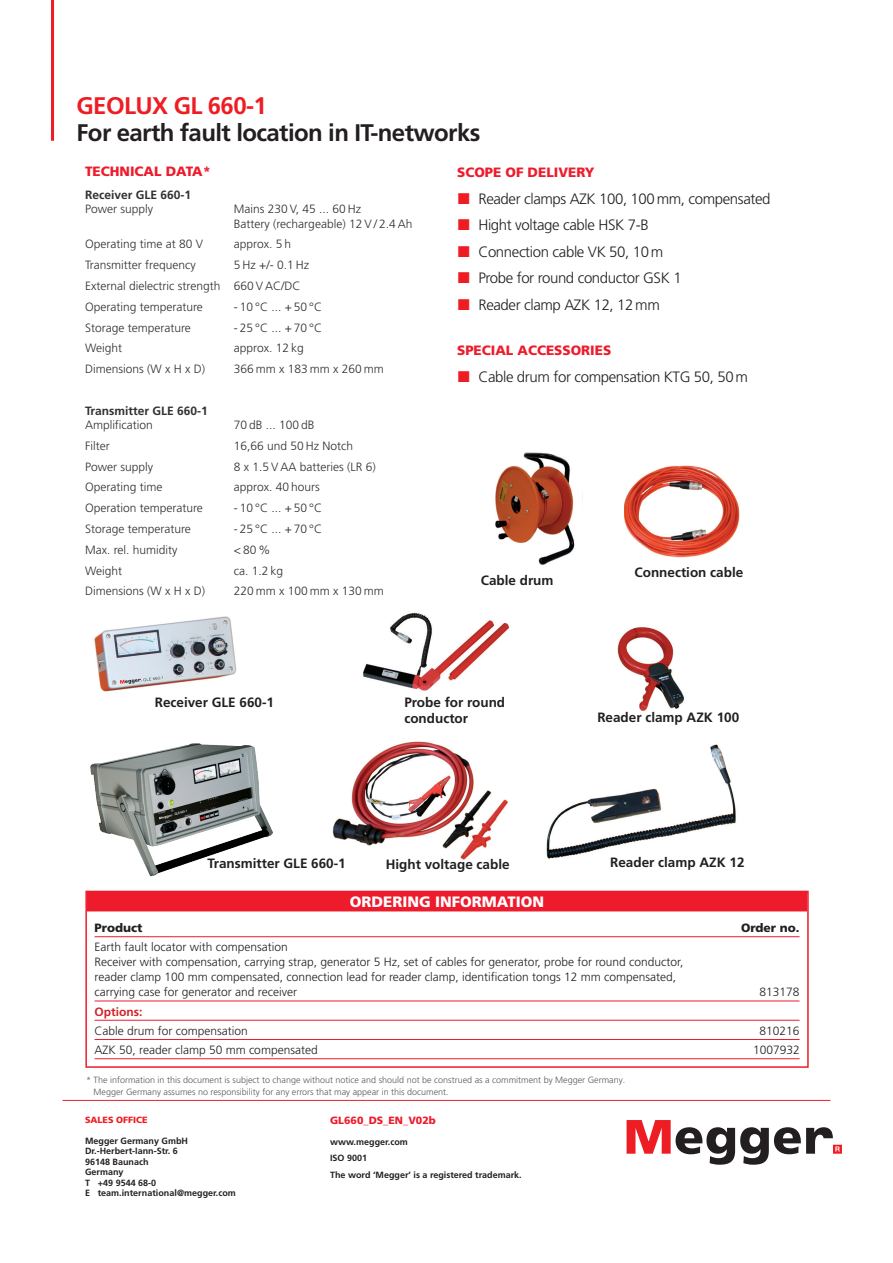
<style>
.page{position:relative;width:893px;height:1263px;background:#fff}
.page>*{position:absolute;margin:0;border:0;box-sizing:border-box;transform-origin:0 0}
.Product_Description{font:700 24px "Frutiger LT Pro";letter-spacing:-.025em;color:#231f20}
.Product_Name{font:700 24px "Frutiger LT Pro";letter-spacing:-.025em;color:#ee1d23}
.t1{font:300 15px "Frutiger LT Pro";letter-spacing:-.025em;color:#231f20}
.Ordering_Information{font:900 15px "Frutiger LT Pro";color:#fff}
.t2{font:700 13.5px "Frutiger LT Pro";color:#231f20}
.t3{font:900 13.5px "Frutiger LT Pro";color:#ee1b2c}
.Item__Qty__Cat__No{font:300 12px/15px "Frutiger LT Pro";color:#231f20}
.Speciicaitons_Body{font:300 12px/14.4px "Frutiger LT Pro";color:#312f30}
.SpecifitcationsHead{font:300 12px "Frutiger LT Pro";color:#312f30}
.SpecifitcationsHead-2{font:700 12px/14.4px "Frutiger LT Pro";color:#312f30}
.Speciicaitons_Body-2{font:700 12px/14.4px "Frutiger LT Pro";color:#312f30}
.Item__Qty__Cat__No-2{font:900 12px "Frutiger LT Pro";color:#231f20}
.Item__Qty__Cat__No-3{font:700 12px "Frutiger LT Pro";color:#d1232a}
.Version_Code{font:900 10.5px "Frutiger LT Pro";color:#ee1b2c}
.Technische_Änderung{font:300 9px "Frutiger LT Pro";color:#57585a}
.Abbinder_-_Adressen{font:700 9px/16.5px "Frutiger LT Pro";color:#231f20}
.Abbinder_-_Adressen-2{font:900 9px "Frutiger LT Pro";color:#ee1d23}
.s1{font-weight:300}
</style>
<div class="page">
<hr style="left:51px;top:0;width:3px;height:141px;background:#ee1d23">
<img style="left:617px;top:627px;width:67px;height:84px">
<img style="left:363px;top:612px;width:147px;height:79px">
<img style="left:624px;top:465px;width:116px;height:93px">
<img style="left:332px;top:741px;width:176px;height:119px">
<hr style="left:63px;top:1100px;width:767px;height:1px;background:#ee1b2c">
<svg style="left:627px;top:1120px;width:215px;height:45px"></svg>
<div style="left:87px;top:892px;width:720px;height:19px;background:#ee1b2c"></div>
<hr style="left:95px;top:936px;width:704px;height:1px;background:#ee1b2c">
<hr style="left:95px;top:1000px;width:704px;height:1px;background:#ee1b2c">
<hr style="left:95px;top:1020px;width:704px;height:1px;background:#ee1b2c">
<hr style="left:95px;top:1039px;width:704px;height:1px;background:#ee1b2c">
<hr style="left:95px;top:1058px;width:704px;height:1px;background:#ee1b2c">
<div style="left:85px;top:891px;width:724px;height:177px;border:2px solid #ee1b2c"></div>
<img style="left:90px;top:743px;width:183px;height:134px">
<img style="left:495px;top:452px;width:88px;height:112px">
<img style="left:94px;top:616px;width:143px;height:76px">
<img style="left:546px;top:744px;width:190px;height:115px">
<p class="Product_Name" style="left:77px;top:91px;width:192px">GEOLUX GL 660-1</p>
<p class="Product_Description" style="left:77px;top:118px;width:405px">For earth fault location in IT-networks</p>
<h5 class="t3" style="left:85px;top:163px;width:128px">TECHNICAL DATA*</h5>
<p class="Speciicaitons_Body-2" style="left:85px;top:187px;width:108px">Receiver GLE 660-1<br><span class="s1">Power supply</span></p>
<p class="Speciicaitons_Body" style="left:234px;top:202px;width:180px">Mains 230 V, 45 ... 60 Hz<br>Battery (rechargeable) 12 V / 2.4 Ah</p>
<p class="Speciicaitons_Body" style="left:85px;top:237px;width:120px">Operating time at 80 V</p>
<p class="Speciicaitons_Body" style="left:234px;top:237px;width:59px">approx. 5 h</p>
<p class="Speciicaitons_Body" style="left:85px;top:258px;width:112px">Transmitter frequency</p>
<p class="Speciicaitons_Body" style="left:234px;top:258px;width:77px">5 Hz +/- 0.1 Hz</p>
<p class="Speciicaitons_Body" style="left:85px;top:279px;width:217px">External dielectric strength 660 V AC/DC</p>
<p class="Speciicaitons_Body" style="left:85px;top:299px;width:119px">Operating temperature</p>
<p class="Speciicaitons_Body" style="left:234px;top:299px;width:90px">- 10 °C ... + 50 °C</p>
<p class="Speciicaitons_Body" style="left:85px;top:320px;width:107px">Storage temperature</p>
<p class="Speciicaitons_Body" style="left:234px;top:320px;width:90px">- 25 °C ... + 70 °C</p>
<p class="Speciicaitons_Body" style="left:85px;top:341px;width:39px">Weight</p>
<p class="Speciicaitons_Body" style="left:234px;top:341px;width:71px">approx. 12 kg</p>
<p class="Speciicaitons_Body" style="left:85px;top:362px;width:122px">Dimensions (W x H x D)</p>
<p class="Speciicaitons_Body" style="left:234px;top:362px;width:152px">366 mm x 183 mm x 260 mm</p>
<p class="SpecifitcationsHead-2" style="left:85px;top:403px;width:124px">Transmitter GLE 660-1<br><span class="s1">Amplification</span></p>
<p class="SpecifitcationsHead" style="left:234px;top:418px;width:82px">70 dB ... 100 dB</p>
<p class="SpecifitcationsHead" style="left:85px;top:439px;width:26px">Filter</p>
<p class="SpecifitcationsHead" style="left:234px;top:439px;width:121px">16,66 und 50 Hz Notch</p>
<p class="SpecifitcationsHead" style="left:85px;top:459px;width:70px">Power supply</p>
<p class="SpecifitcationsHead" style="left:234px;top:459px;width:144px">8 x 1.5 V AA batteries (LR 6)</p>
<p class="SpecifitcationsHead" style="left:85px;top:480px;width:79px">Operating time</p>
<p class="SpecifitcationsHead" style="left:234px;top:480px;width:87px">approx. 40 hours</p>
<p class="SpecifitcationsHead" style="left:85px;top:501px;width:119px">Operation temperature</p>
<p class="SpecifitcationsHead" style="left:234px;top:501px;width:90px">- 10 °C ... + 50 °C</p>
<p class="SpecifitcationsHead" style="left:85px;top:522px;width:107px">Storage temperature</p>
<p class="SpecifitcationsHead" style="left:234px;top:522px;width:90px">- 25 °C ... + 70 °C</p>
<p class="SpecifitcationsHead" style="left:85px;top:543px;width:94px">Max. rel. humidity</p>
<p class="SpecifitcationsHead" style="left:234px;top:543px;width:38px">&lt;80%</p>
<p class="SpecifitcationsHead" style="left:85px;top:563px;width:39px">Weight</p>
<p class="SpecifitcationsHead" style="left:234px;top:563px;width:51px">ca. 1.2 kg</p>
<p class="SpecifitcationsHead" style="left:85px;top:584px;width:122px">Dimensions (W x H x D)</p>
<p class="SpecifitcationsHead" style="left:234px;top:584px;width:152px">220 mm x 100 mm x 130 mm</p>
<h5 class="t3" style="left:457px;top:164px;width:139px">SCOPE OF DELIVERY</h5>
<p class="t1" style="left:478px;top:190px;width:294px">Reader clamps AZK 100, 100mm, compensated</p>
<p class="t1" style="left:478px;top:216px;width:172px">Hight voltage cable HSK 7-B</p>
<p class="t1" style="left:478px;top:243px;width:186px">Connection cable VK 50, 10m</p>
<p class="t1" style="left:478px;top:269px;width:205px">Probe for round conductor GSK 1</p>
<p class="t1" style="left:478px;top:296px;width:183px">Reader clamp AZK 12, 12mm</p>
<h5 class="t3" style="left:457px;top:342px;width:156px">SPECIAL ACCESSORIES</h5>
<p class="t1" style="left:478px;top:368px;width:271px">Cable drum for compensation KTG 50, 50m</p>
<p class="t2" style="left:481px;top:572px;width:74px">Cable drum</p>
<p class="t2" style="left:635px;top:565px;width:110px">Connection cable</p>
<p class="t2" style="left:155px;top:695px;width:121px">Receiver GLE 660-1</p>
<p class="t2" style="left:404px;top:694px;width:102px">Probe for round</p>
<p class="t2" style="left:404px;top:710px;width:65px">conductor</p>
<p class="t2" style="left:597px;top:710px;width:143px">Reader clamp AZK 100</p>
<p class="t2" style="left:207px;top:856px;width:140px">Transmitter GLE 660-1</p>
<p class="t2" style="left:386px;top:856px;width:125px">Hight voltage cable</p>
<p class="t2" style="left:610px;top:854px;width:136px">Reader clamp AZK 12</p>
<p class="Ordering_Information" style="left:350px;top:892px;width:196px">ORDERING INFORMATION</p>
<p class="Item__Qty__Cat__No-2" style="left:95px;top:921px;width:49px">Product</p>
<p class="Item__Qty__Cat__No-2" style="left:741px;top:921px;width:60px">Order no.</p>
<p class="Item__Qty__Cat__No" style="left:95px;top:940px;width:590px">Earth fault locator with compensation<br>Receiver with compensation, carrying strap, generator 5 Hz, set of cables for generator, probe for round conductor, reader clamp 100 mm compensated, connection lead for reader clamp, identification tongs 12 mm compensated, carrying case for generator and receiver</p>
<p class="Item__Qty__Cat__No" style="left:759px;top:985px;width:42px">813178</p>
<p class="Item__Qty__Cat__No-3" style="left:95px;top:1004px;width:49px">Options:</p>
<p class="Item__Qty__Cat__No" style="left:95px;top:1023px;width:155px">Cable drum for compensation</p>
<p class="Item__Qty__Cat__No" style="left:759px;top:1023px;width:42px">810216</p>
<p class="Item__Qty__Cat__No" style="left:95px;top:1042px;width:225px">AZK 50, reader clamp 50 mm compensated</p>
<p class="Item__Qty__Cat__No" style="left:753px;top:1042px;width:48px">1007932</p>
<p class="Technische_Änderung" style="left:86px;top:1075px;width:541px">* The information in this document is subject to change without notice and should not be construed as a commitment by Megger Germany.</p>
<p class="Technische_Änderung" style="left:94px;top:1087px;width:357px">Megger Germany assumes no responsibility for any errors that may appear in this document.</p>
<p class="Abbinder_-_Adressen-2" style="left:85px;top:1114px;width:64px">SALES OFFICE</p>
<p class="Abbinder_-_Adressen" style="left:85px;top:1132px;width:105px">Megger Germany GmbH</p>
<p class="Abbinder_-_Adressen" style="left:85px;top:1146px;width:94px;line-height:10.5px">Dr.-Herbert-Iann-Str. 6<br>96148 Baunach</p>
<p class="Abbinder_-_Adressen" style="left:85px;top:1164px;width:40px">Germany</p>
<p class="Abbinder_-_Adressen" style="left:85px;top:1174px;width:73px">T +49 9544 68-0</p>
<p class="Abbinder_-_Adressen" style="left:85px;top:1185px;width:152px">E team.international@megger.com</p>
<p class="Version_Code" style="left:330px;top:1114px;width:107px">GL660_DS_EN_V02b</p>
<p class="Abbinder_-_Adressen" style="left:330px;top:1133px;width:193px">www.megger.com<br>ISO 9001<br>The word ‘Megger’ is a registered trademark.</p>
</div>
